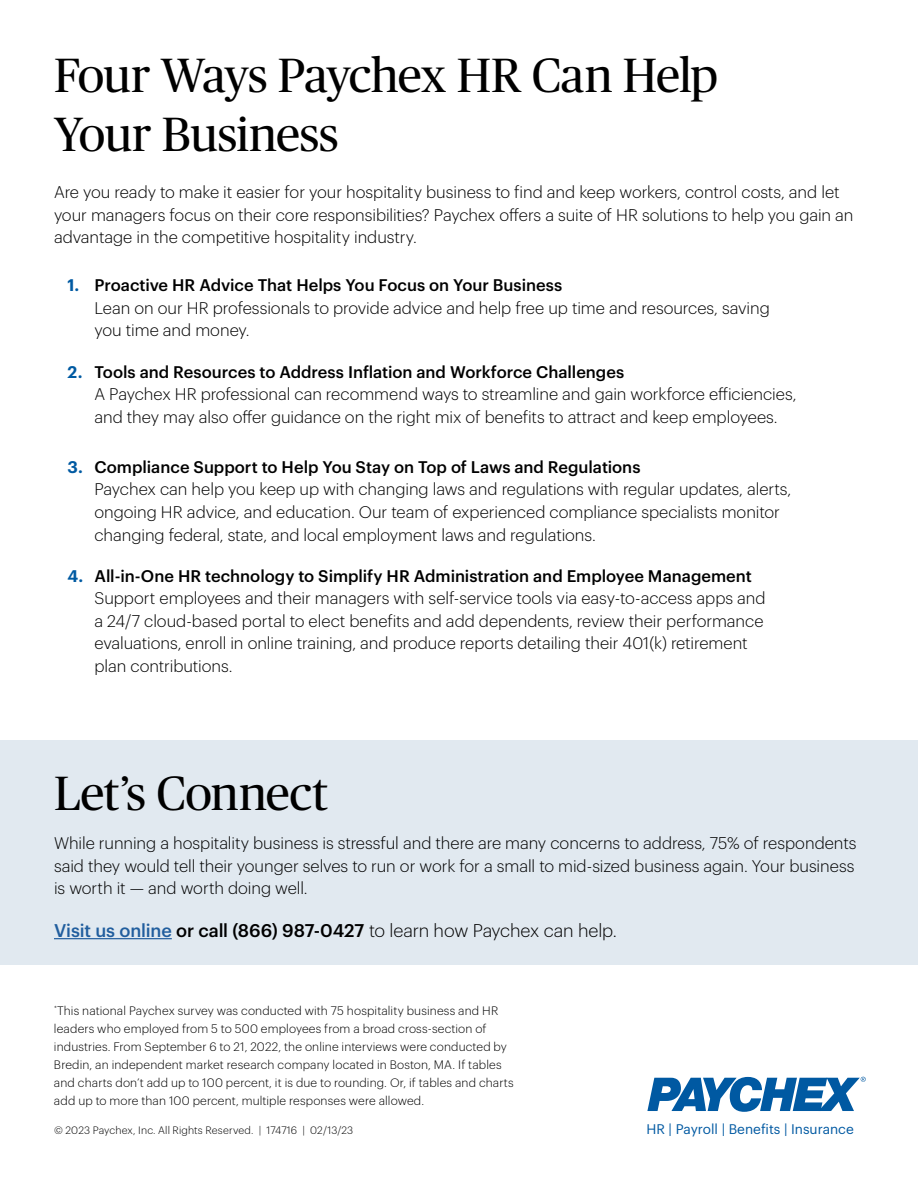
<style>
.page{position:relative;width:918px;height:1188px;background:#fff}
.page>*{position:absolute;margin:0;border:0;box-sizing:border-box;transform-origin:0 0}
.t1{font:48px/58.5px "Publico Headline";letter-spacing:-.015em;color:#000}
.t2{font:300 18px "Graphik";letter-spacing:-.01em;color:#000}
.t3{font:300 16.5px/22.5px "Graphik";letter-spacing:-.005em;color:#000}
.t4{font:13.65px "Graphik";color:#0059a2}
.t5{font:300 12px/18px "Graphik";letter-spacing:.01em;color:#000}
.t6{font:300 10.5px "Graphik";letter-spacing:.015em;color:#000}
.s1{font-weight:600;color:#005aa2}
.s2{font-weight:500}
.s3{font-weight:500;color:#215e9e}
</style>
<div class="page">
<svg style="left:647px;top:1077px;width:219px;height:35px"></svg>
<div style="left:0;top:740px;width:918px;height:224px;background:#e1e9f0"></div>
<hr style="left:54px;top:938px;width:118px;height:1px;background:#215e9e">
<h1 class="t1" style="left:54px;top:44px;width:666px">Four Ways Paychex HR Can Help<br>Your Business</h1>
<p class="t3" style="left:54px;top:180px;width:801px">Are you ready to make it easier for your hospitality business to find and keep workers, control costs, and let your managers focus on their core responsibilities? Paychex offers a suite of HR solutions to help you gain an advantage in the competitive hospitality industry.</p>
<p class="t3" style="left:94px;top:273px;width:677px;text-indent:-27px"><span class="s1">1.</span> <span class="s2">Proactive HR Advice That Helps You Focus on Your Business<br></span>Lean on our HR professionals to provide advice and help free up time and resources, saving you time and money.</p>
<p class="t3" style="left:94px;top:359px;width:704px;text-indent:-27px"><span class="s1">2.</span> <span class="s2">Tools and Resources to Address Inflation and Workforce Challenges<br></span>A Paychex HR professional can recommend ways to streamline and gain workforce efficiencies, and they may also offer guidance on the right mix of benefits to attract and keep employees.</p>
<p class="t3" style="left:94px;top:454px;width:698px;text-indent:-27px"><span class="s1">3.</span> <span class="s2">Compliance Support to Help You Stay on Top of Laws and Regulations<br></span>Paychex can help you keep up with changing laws and regulations with regular updates, alerts, ongoing HR advice, and education. Our team of experienced compliance specialists monitor changing federal, state, and local employment laws and regulations.</p>
<p class="t3" style="left:94px;top:563px;width:673px;text-indent:-27px"><span class="s1">4.</span> <span class="s2">All-in-One HR technology to Simplify HR Administration and Employee Management </span>Support employees and their managers with self-service tools via easy-to-access apps and a 24/7 cloud-based portal to elect benefits and add dependents, review their performance evaluations, enroll in online training, and produce reports detailing their 401(k) retirement plan contributions.</p>
<h1 class="t1" style="left:54px;top:762px;width:276px">Let’s Connect</h1>
<p class="t3" style="left:54px;top:831px;width:804px">While running a hospitality business is stressful and there are many concerns to address, 75% of respondents said they would tell their younger selves to run or work for a small to mid-sized business again. Your business is worth it — and worth doing well.</p>
<p class="t2" style="left:54px;top:917px;width:565px"><span class="s3">Visit us online</span> <span class="s2">or call (866) 987-0427</span> to learn how Paychex can help.</p>
<p class="t5" style="left:54px;top:1001px;width:461px"><sup>*</sup>This national Paychex survey was conducted with 75 hospitality business and HR leaders who employed from 5 to 500 employees from a broad cross-section of industries. From September 6 to 21, 2022, the online interviews were conducted by Bredin, an independent market research company located in Boston, MA. If tables and charts don’t add up to 100 percent, it is due to rounding. Or, if tables and charts add up to more than 100 percent, multiple responses were allowed.</p>
<p class="t6" style="left:54px;top:1123px;width:301px">© 2023 Paychex, Inc. All Rights Reserved. | 174716 | 02/13/23</p>
<p class="t4" style="left:646px;top:1119px;width:209px">HR | Payroll | Benefits | Insurance</p>
</div>
